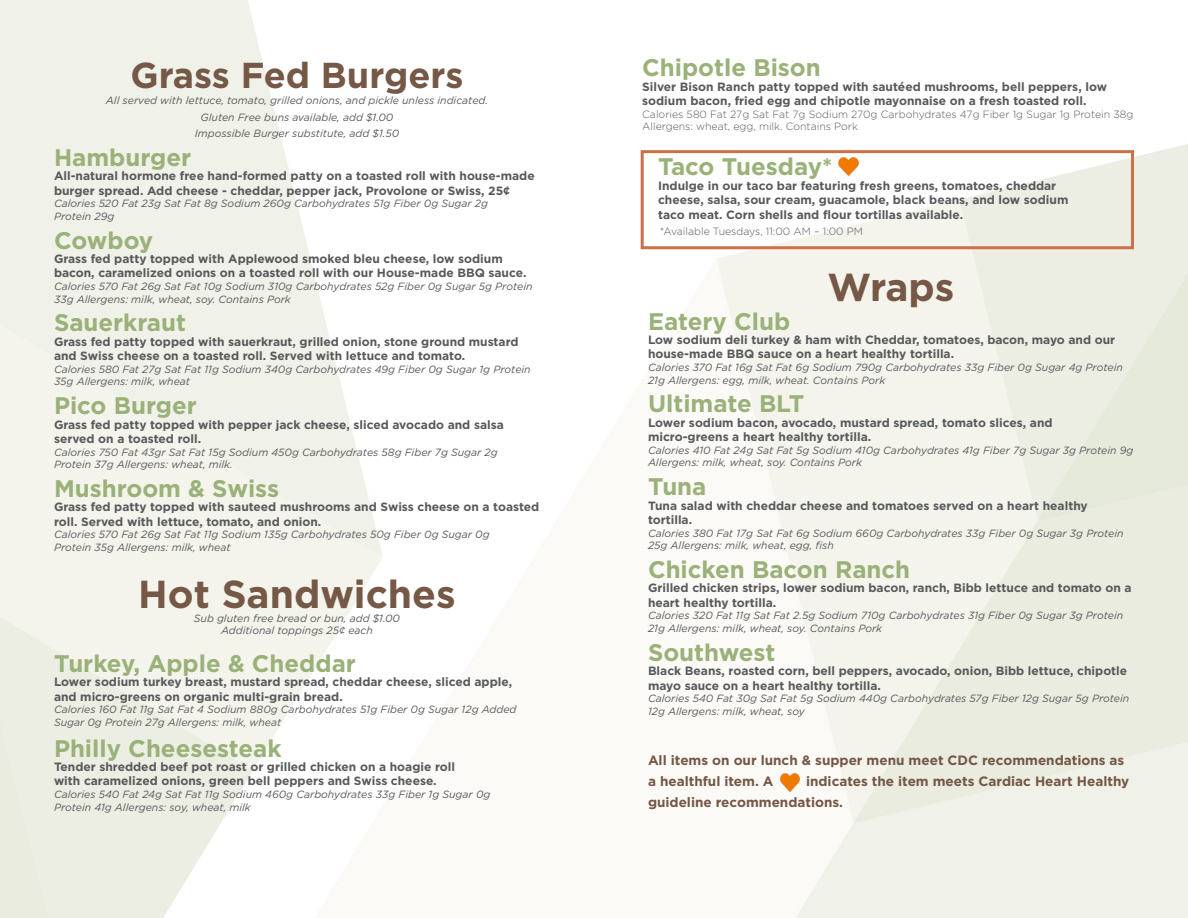
<style>
.page{position:relative;width:1188px;height:918px;background:#fff}
.page>*{position:absolute;margin:0;border:0;box-sizing:border-box;transform-origin:0 0}
.t1{font:700 39px "Gotham";color:#755946}
.t2{font:700 36px "Gotham";color:#755946}
.t3{font:700 24px "Gotham";color:#9ab279}
.t4{font:700 13.5px/21px "Gotham";color:#745745}
.t5{font:700 12px/14.4px "Gotham";color:#58595b}
.t6{font:italic 10.5px/12.6px "Gotham";color:#58595b}
.t7{font:300 10.5px/12.6px "Gotham";color:#58595b}
</style>
<div class="page">
<div style="left:641px;top:150px;width:493px;height:99px;border:3px solid #cd7047"></div>
<img style="left:778px;top:770px;width:24px;height:24px">
<img style="left:838px;top:157px;width:21px;height:19px">
<p class="t2" style="left:130px;top:54px;width:335px">Grass Fed Burgers</p>
<p class="t6" style="left:106px;top:94px;width:384px">All served with lettuce, tomato, grilled onions, and pickle unless indicated.</p>
<p class="t6" style="left:201px;top:110px;width:194px">Gluten Free buns available, add $1.00</p>
<p class="t6" style="left:195px;top:127px;width:206px">Impossible Burger substitute, add $1.50</p>
<p class="t3" style="left:54px;top:143px;width:139px">Hamburger</p>
<p class="t5" style="left:54px;top:169px;width:482px">All-natural hormone free hand-formed patty on a toasted roll with house-made burger spread. Add cheese - cheddar, pepper jack, Provolone or Swiss, 25¢</p>
<p class="t6" style="left:54px;top:197px;width:436px">Calories 520 Fat 23g Sat Fat 8g Sodium 260g Carbohydrates 51g Fiber 0g Sugar 2g</p>
<p class="t6" style="left:54px;top:210px;width:62px">Protein 29g</p>
<p class="t3" style="left:54px;top:226px;width:101px">Cowboy</p>
<p class="t5" style="left:54px;top:251px;width:450px">Grass fed patty topped with Applewood smoked bleu cheese, low sodium</p>
<p class="t5" style="left:54px;top:266px;width:474px">bacon, caramelized onions on a toasted roll with our House-made BBQ sauce.</p>
<p class="t6" style="left:54px;top:280px;width:480px">Calories 570 Fat 26g Sat Fat 10g Sodium 310g Carbohydrates 52g Fiber 0g Sugar 5g Protein<br>33g Allergens: milk, wheat, soy. Contains Pork</p>
<p class="t3" style="left:54px;top:309px;width:134px">Sauerkraut</p>
<p class="t5" style="left:54px;top:334px;width:466px">Grass fed patty topped with sauerkraut, grilled onion, stone ground mustard and Swiss cheese on a toasted roll. Served with lettuce and tomato.</p>
<p class="t6" style="left:54px;top:363px;width:478px">Calories 580 Fat 27g Sat Fat 11g Sodium 340g Carbohydrates 49g Fiber 0g Sugar 1g Protein<br>35g Allergens: milk, wheat</p>
<p class="t3" style="left:54px;top:392px;width:144px">Pico Burger</p>
<p class="t5" style="left:54px;top:417px;width:451px">Grass fed patty topped with pepper jack cheese, sliced avocado and salsa served on a toasted roll.</p>
<p class="t6" style="left:54px;top:445px;width:445px">Calories 750 Fat 43gr Sat Fat 15g Sodium 450g Carbohydrates 58g Fiber 7g Sugar 2g</p>
<p class="t6" style="left:54px;top:458px;width:180px">Protein 37g Allergens: wheat, milk.</p>
<p class="t3" style="left:54px;top:475px;width:227px">Mushroom &amp; Swiss</p>
<p class="t5" style="left:54px;top:500px;width:487px">Grass fed patty topped with sauteed mushrooms and Swiss cheese on a toasted roll. Served with lettuce, tomato, and onion.</p>
<p class="t6" style="left:54px;top:528px;width:437px">Calories 570 Fat 26g Sat Fat 11g Sodium 135g Carbohydrates 50g Fiber 0g Sugar 0g</p>
<p class="t6" style="left:54px;top:541px;width:178px">Protein 35g Allergens: milk, wheat</p>
<p class="t1" style="left:138px;top:572px;width:319px">Hot Sandwiches</p>
<p class="t6" style="left:194px;top:611px;width:208px">Sub gluten free bread or bun, add $1.00</p>
<p class="t6" style="left:221px;top:624px;width:153px">Additional toppings 25¢ each</p>
<p class="t3" style="left:54px;top:650px;width:303px">Turkey, Apple &amp; Cheddar</p>
<p class="t5" style="left:54px;top:675px;width:460px">Lower sodium turkey breast, mustard spread, cheddar cheese, sliced apple,</p>
<p class="t5" style="left:54px;top:689px;width:290px">and micro-greens on organic multi-grain bread.</p>
<p class="t6" style="left:54px;top:703px;width:464px">Calories 160 Fat 11g Sat Fat 4 Sodium 880g Carbohydrates 51g Fiber 0g Sugar 12g Added<br>Sugar 0g Protein 27g Allergens: milk, wheat</p>
<p class="t3" style="left:54px;top:734px;width:229px">Philly Cheesesteak</p>
<p class="t5" style="left:54px;top:759px;width:403px">Tender shredded beef pot roast or grilled chicken on a hoagie roll</p>
<p class="t5" style="left:54px;top:774px;width:384px">with caramelized onions, green bell peppers and Swiss cheese.</p>
<p class="t6" style="left:54px;top:788px;width:438px">Calories 540 Fat 24g Sat Fat 11g Sodium 460g Carbohydrates 33g Fiber 1g Sugar 0g</p>
<p class="t6" style="left:54px;top:800px;width:198px">Protein 41g Allergens: soy, wheat, milk</p>
<p class="t3" style="left:642px;top:54px;width:180px">Chipotle Bison</p>
<p class="t5" style="left:642px;top:79px;width:466px">Silver Bison Ranch patty topped with sautéed mushrooms, bell peppers, low sodium bacon, fried egg and chipotle mayonnaise on a fresh toasted roll.</p>
<p class="t7" style="left:642px;top:107px;width:493px">Calories 580 Fat 27g Sat Fat 7g Sodium 270g Carbohydrates 47g Fiber 1g Sugar 1g Protein 38g<br>Allergens: wheat, egg, milk. Contains Pork</p>
<p class="t3" style="left:658px;top:153px;width:176px">Taco Tuesday*</p>
<p class="t5" style="left:658px;top:178px;width:400px">Indulge in our taco bar featuring fresh greens, tomatoes, cheddar</p>
<p class="t5" style="left:658px;top:193px;width:412px">cheese, salsa, sour cream, guacamole, black beans, and low sodium</p>
<p class="t5" style="left:658px;top:207px;width:307px">taco meat. Corn shells and flour tortillas available.</p>
<p class="t7" style="left:660px;top:225px;width:205px">*Available Tuesdays, 11:00 AM – 1:00 PM</p>
<p class="t1" style="left:828px;top:264px;width:128px">Wraps</p>
<p class="t3" style="left:648px;top:307px;width:144px">Eatery Club</p>
<p class="t5" style="left:648px;top:332px;width:469px">Low sodium deli turkey &amp; ham with Cheddar, tomatoes, bacon, mayo and our house-made BBQ sauce on a heart healthy tortilla.</p>
<p class="t6" style="left:648px;top:361px;width:476px">Calories 370 Fat 16g Sat Fat 6g Sodium 790g Carbohydrates 33g Fiber 0g Sugar 4g Protein<br>21g Allergens: egg, milk, wheat. Contains Pork</p>
<p class="t3" style="left:648px;top:390px;width:158px">Ultimate BLT</p>
<p class="t5" style="left:648px;top:415px;width:406px">Lower sodium bacon, avocado, mustard spread, tomato slices, and</p>
<p class="t5" style="left:648px;top:429px;width:225px">micro-greens a heart healthy tortilla.</p>
<p class="t6" style="left:648px;top:443px;width:487px">Calories 410 Fat 24g Sat Fat 5g Sodium 410g Carbohydrates 41g Fiber 7g Sugar 3g Protein 9g<br>Allergens: milk, wheat, soy. Contains Pork</p>
<p class="t3" style="left:648px;top:473px;width:60px">Tuna</p>
<p class="t5" style="left:648px;top:498px;width:441px">Tuna salad with cheddar cheese and tomatoes served on a heart healthy</p>
<p class="t5" style="left:648px;top:512px;width:46px">tortilla.</p>
<p class="t6" style="left:648px;top:526px;width:477px">Calories 380 Fat 17g Sat Fat 6g Sodium 660g Carbohydrates 33g Fiber 0g Sugar 3g Protein<br>25g Allergens: milk, wheat, egg, fish</p>
<p class="t3" style="left:648px;top:556px;width:264px">Chicken Bacon Ranch</p>
<p class="t5" style="left:648px;top:581px;width:485px">Grilled chicken strips, lower sodium bacon, ranch, Bibb lettuce and tomato on a heart healthy tortilla.</p>
<p class="t6" style="left:648px;top:609px;width:477px">Calories 320 Fat 11g Sat Fat 2.5g Sodium 710g Carbohydrates 31g Fiber 0g Sugar 3g Protein<br>21g Allergens: milk, wheat, soy. Contains Pork</p>
<p class="t3" style="left:648px;top:638px;width:129px">Southwest</p>
<p class="t5" style="left:648px;top:663px;width:481px">Black Beans, roasted corn, bell peppers, avocado, onion, Bibb lettuce, chipotle mayo sauce on a heart healthy tortilla.</p>
<p class="t6" style="left:648px;top:692px;width:483px">Calories 540 Fat 30g Sat Fat 5g Sodium 440g Carbohydrates 57g Fiber 12g Sugar 5g Protein<br>12g Allergens: milk, wheat, soy</p>
<p class="t4" style="left:648px;top:750px;width:478px">All items on our lunch &amp; supper menu meet CDC recommendations as a healthful item. A</p>
<p class="t4" style="left:648px;top:771px;width:483px;text-indent:158px">indicates the item meets Cardiac Heart Healthy guideline recommendations.</p>
</div>
